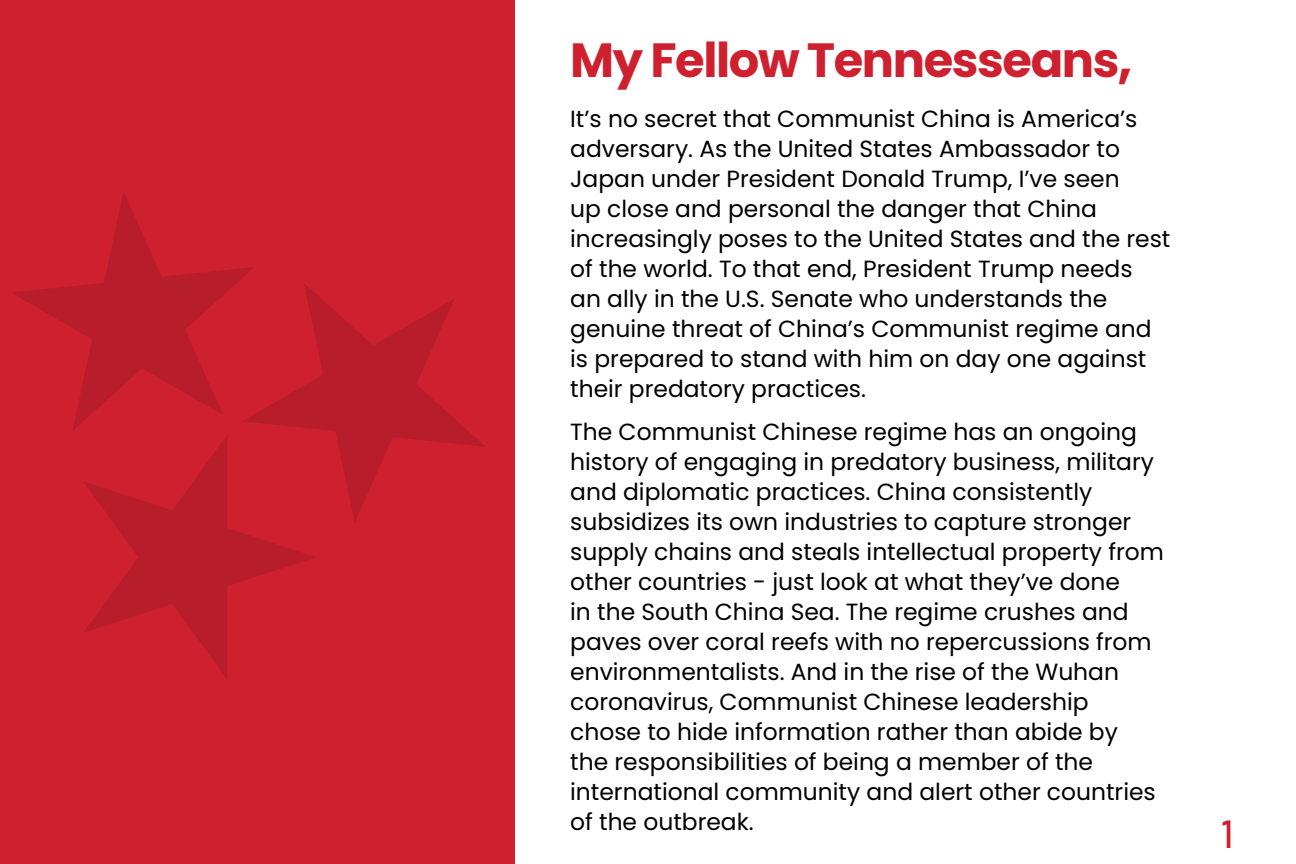
<style>
.page{position:relative;width:1296px;height:864px;background:#fff}
.page>*{position:absolute;margin:0;border:0;box-sizing:border-box;transform-origin:0 0}
.t1{font:700 48px "Poppins";letter-spacing:-.03em;color:#ce202f}
.t2{font:700 36px "Trump Gothic Pro";color:#ce202f}
.t3{font:23.4px/30px "Poppins";color:#000}
</style>
<div class="page">
<div style="left:0;top:0;width:514px;height:864px;background:#ce202f"></div>
<svg style="left:84px;top:436px;width:231px;height:243px"></svg>
<svg style="left:12px;top:192px;width:242px;height:238px"></svg>
<svg style="left:242px;top:283px;width:243px;height:240px"></svg>
<h1 class="t1" style="left:570px;top:33px;width:563px">My Fellow Tennesseans,</h1>
<p class="t3" style="left:570px;top:103px;width:602px">It’s no secret that Communist China is America’s adversary. As the United States Ambassador to Japan under President Donald Trump, I’ve seen<br>up close and personal the danger that China increasingly poses to the United States and the rest of the world. To that end, President Trump needs<br>an ally in the U.S. Senate who understands the genuine threat of China’s Communist regime and is prepared to stand with him on day one against their predatory practices.</p>
<p class="t3" style="left:570px;top:417px;width:595px">The Communist Chinese regime has an ongoing history of engaging in predatory business, military and diplomatic practices. China consistently subsidizes its own industries to capture stronger supply chains and steals intellectual property from other countries - just look at what they’ve done<br>in the South China Sea. The regime crushes and paves over coral reefs with no repercussions from environmentalists. And in the rise of the Wuhan coronavirus, Communist Chinese leadership chose to hide information rather than abide by<br>the responsibilities of being a member of the international community and alert other countries of the outbreak.</p>
<h2 class="t2" style="left:1223px;top:812px;width:11px">1</h2>
</div>
